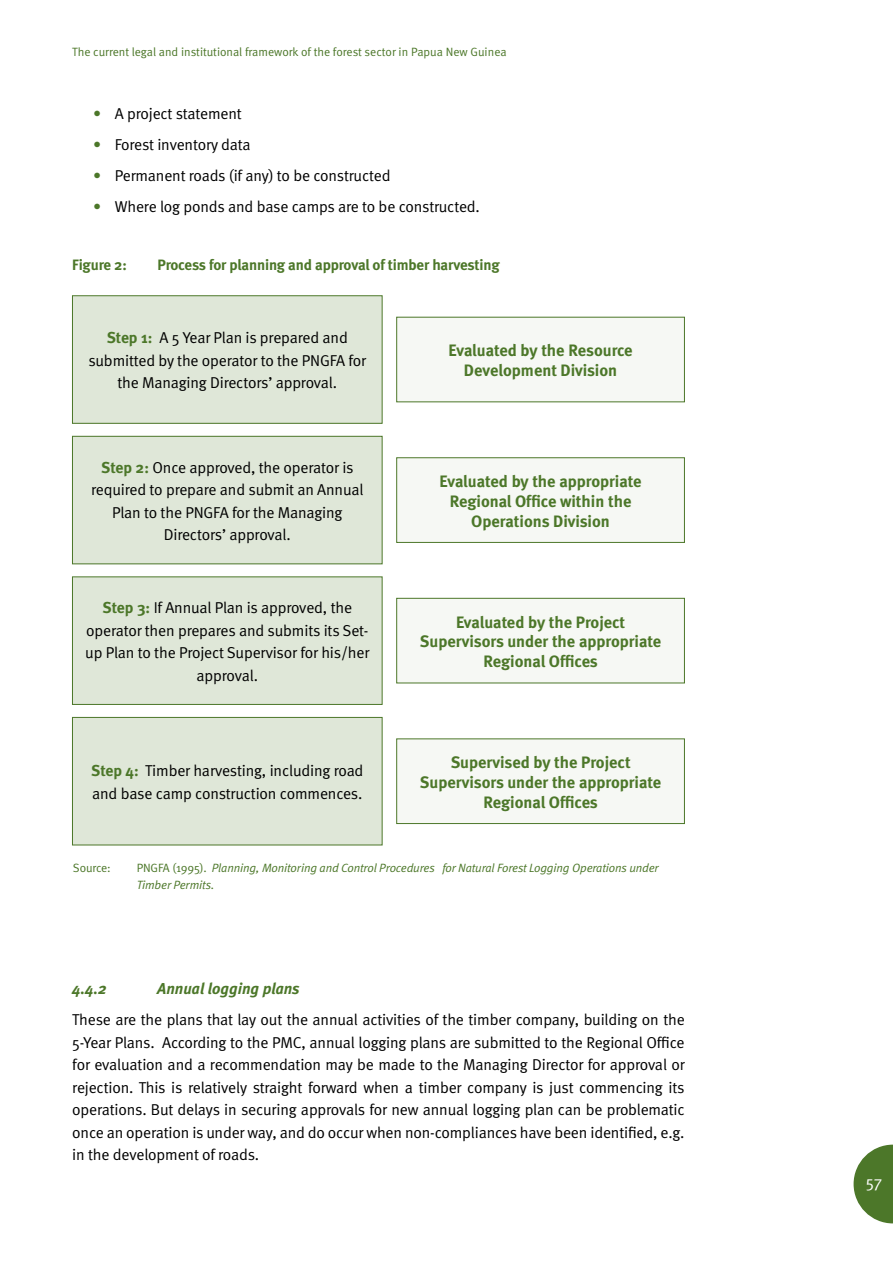
<style>
.page{position:relative;width:893px;height:1263px;background:#fff}
.page>*{position:absolute;margin:0;border:0;box-sizing:border-box;transform-origin:0 0}
.b4a_Table_head{font:700 16.5px/19.8px "Meta";color:#4c7729;text-align:center}
.t1{font:16.5px "Meta Normal Expert";color:#fff}
._1_Body_text{font:15.75px/22.5px "Meta Normal";letter-spacing:-.01em;color:#000;text-align:center}
._6_Bullet_text{font:15.75px "Meta Normal";letter-spacing:-.01em;color:#000}
._1_Body_text-2{font:italic 700 15.75px "Meta";color:#4c7729}
._7_Caption{font:700 15px "Meta";letter-spacing:-.01em;color:#4c7729}
.b2_Box_text_small{font:italic 12px/17.2px "Meta Normal";letter-spacing:-.01em;color:#4c7729}
.b2_Box_text_small-2{font:12px "Meta Normal";color:#4c7729}
.s1{font-family:"Meta";font-weight:700;color:#4c7729}
.s2{font-style:normal}
</style>
<div class="page">
<svg style="left:854px;top:1144px;width:39px;height:79px"></svg>
<div style="left:72px;top:296px;width:310px;height:127px;background:#dfe7d8"></div>
<div style="left:397px;top:317px;width:287px;height:85px;background:#f6f8f4"></div>
<div style="left:72px;top:436px;width:310px;height:128px;background:#dfe7d8"></div>
<div style="left:72px;top:436px;width:310px;height:128px;border:1px solid #4c7729"></div>
<div style="left:72px;top:577px;width:310px;height:127px;background:#dfe7d8"></div>
<div style="left:72px;top:577px;width:310px;height:128px;border:1px solid #4c7729"></div>
<div style="left:72px;top:717px;width:310px;height:128px;background:#dfe7d8"></div>
<div style="left:72px;top:717px;width:310px;height:128px;border:1px solid #4c7729"></div>
<div style="left:397px;top:458px;width:287px;height:84px;background:#f6f8f4"></div>
<div style="left:396px;top:458px;width:289px;height:85px;border:1px solid #4c7729"></div>
<div style="left:397px;top:598px;width:287px;height:85px;background:#f6f8f4"></div>
<div style="left:396px;top:598px;width:289px;height:85px;border:1px solid #4c7729"></div>
<div style="left:397px;top:739px;width:287px;height:84px;background:#f6f8f4"></div>
<div style="left:396px;top:739px;width:289px;height:85px;border:1px solid #4c7729"></div>
<p class="b2_Box_text_small-2" style="left:72px;top:45px;width:436px">The current legal and institutional framework of the forest sector in Papua New Guinea</p>
<p class="_6_Bullet_text" style="left:94px;top:104px;width:150px"><span class="s1">•</span> A project statement</p>
<p class="_6_Bullet_text" style="left:94px;top:135px;width:159px"><span class="s1">•</span> Forest inventory data</p>
<p class="_6_Bullet_text" style="left:94px;top:166px;width:298px"><span class="s1">•</span> Permanent roads (if any) to be constructed</p>
<p class="_6_Bullet_text" style="left:94px;top:197px;width:388px"><span class="s1">•</span> Where log ponds and base camps are to be constructed.</p>
<p class="_7_Caption" style="left:72px;top:255px;width:56px">Figure 2:</p>
<p class="_7_Caption" style="left:157px;top:255px;width:344px">Process for planning and approval of timber harvesting</p>
<p class="_1_Body_text" style="left:88px;top:326px;width:279px"><span class="s1">Step 1:</span> A 5 Year Plan is prepared and submitted by the operator to the PNGFA for the Managing Directors’ approval.</p>
<p class="_1_Body_text" style="left:91px;top:456px;width:274px"><span class="s1">Step 2:</span> Once approved, the operator is required to prepare and submit an Annual Plan to the PNGFA for the Managing Directors’ approval.</p>
<p class="_1_Body_text" style="left:85px;top:596px;width:285px"><span class="s1">Step 3:</span> If Annual Plan is approved, the operator then prepares and submits its Set&shy;up Plan to the Project Supervisor for his/her approval.</p>
<p class="_1_Body_text" style="left:91px;top:759px;width:274px;text-align:left"><span class="s1">Step 4:</span> Timber harvesting, including road and base camp construction commences.</p>
<p class="b4a_Table_head" style="left:449px;top:340px;width:185px">Evaluated by the Resource<br>Development Division</p>
<p class="b4a_Table_head" style="left:440px;top:471px;width:203px">Evaluated by the appropriate<br>Regional Office within the<br>Operations Division</p>
<p class="b4a_Table_head" style="left:420px;top:611px;width:243px">Evaluated by the Project<br>Supervisors under the appropriate<br>Regional Offices</p>
<p class="b4a_Table_head" style="left:420px;top:752px;width:243px">Supervised by the Project<br>Supervisors under the appropriate<br>Regional Offices</p>
<p class="b2_Box_text_small-2" style="left:73px;top:861px;width:39px">Source:</p>
<p class="b2_Box_text_small" style="left:137px;top:859px;width:524px"><span class="s2">PNGFA (1995).</span> Planning, Monitoring and Control Procedures for Natural Forest Logging Operations under<br>Timber Permits.</p>
<p class="_1_Body_text-2" style="left:72px;top:979px;width:36px">4.4.2</p>
<p class="_1_Body_text-2" style="left:157px;top:979px;width:144px">Annual logging plans</p>
<p class="_1_Body_text" style="left:72px;top:1008px;width:614px;text-align:justify">These are the plans that lay out the annual activities of the timber company, building on the 5-Year Plans. According to the PMC, annual logging plans are submitted to the Regional Office for evaluation and a recommendation may be made to the Managing Director for approval or rejection. This is relatively straight forward when a timber company is just commencing its operations. But delays in securing approvals for new annual logging plan can be problematic once an operation is under way, and do occur when non-compliances have been identified, e.g. in the development of roads.</p>
<p class="t1" style="left:866px;top:1175px;width:18px">57</p>
</div>
